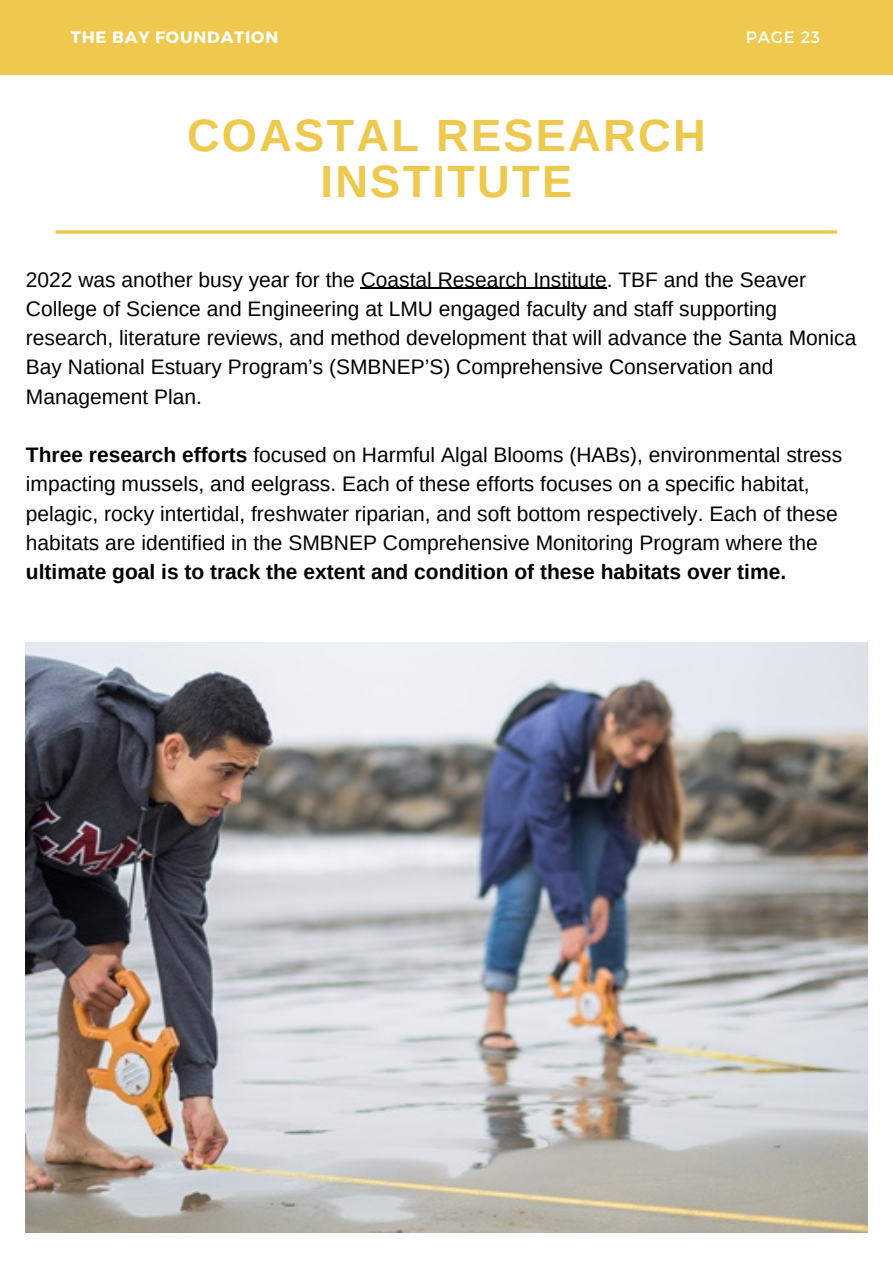
<style>
.page{position:relative;width:893px;height:1264px;background:#fff}
.page>*{position:absolute;margin:0;border:0;box-sizing:border-box;transform-origin:0 0}
.t1{font:700 45.15px/46px "Arimo";letter-spacing:.05em;color:#eec94d;text-align:center}
.t2{font:21px/29.2px "Arimo";color:#000}
.t3{font:700 16.5px "Montserrat";letter-spacing:.05em;color:#fff}
.t4{font:16.5px "Montserrat";letter-spacing:.05em;color:#fff}
.s1{font-weight:700}
</style>
<div class="page">
<img style="left:26px;top:642px;width:841px;height:589px">
<div style="left:0;top:0;width:892px;height:74px;background:#eec94d"></div>
<svg style="left:55px;top:230px;width:782px;height:4px;background:#f0d168"></svg>
<hr style="left:361px;top:288px;width:245px;height:1px;background:#000">
<p class="t3" style="left:71px;top:27px;width:209px">THE BAY FOUNDATION</p>
<p class="t4" style="left:745px;top:27px;width:76px">PAGE 23</p>
<p class="t1" style="left:187px;top:112px;width:520px">COASTAL RESEARCH<br>INSTITUTE</p>
<p class="t2" style="left:26px;top:265px;width:831px">2022 was another busy year for the Coastal Research Institute. TBF and the Seaver College of Science and Engineering at LMU engaged faculty and staff supporting research, literature reviews, and method development that will advance the Santa Monica Bay National Estuary Program’s (SMBNEP’S) Comprehensive Conservation and Management Plan.</p>
<p class="t2" style="left:26px;top:440px;width:817px"><span class="s1">Three research efforts</span> focused on Harmful Algal Blooms (HABs), environmental stress impacting mussels, and eelgrass. Each of these efforts focuses on a specific habitat, pelagic, rocky intertidal, freshwater riparian, and soft bottom respectively. Each of these habitats are identified in the SMBNEP Comprehensive Monitoring Program where the <span class="s1">ultimate goal is to track the extent and condition of these habitats over time.</span></p>
</div>
